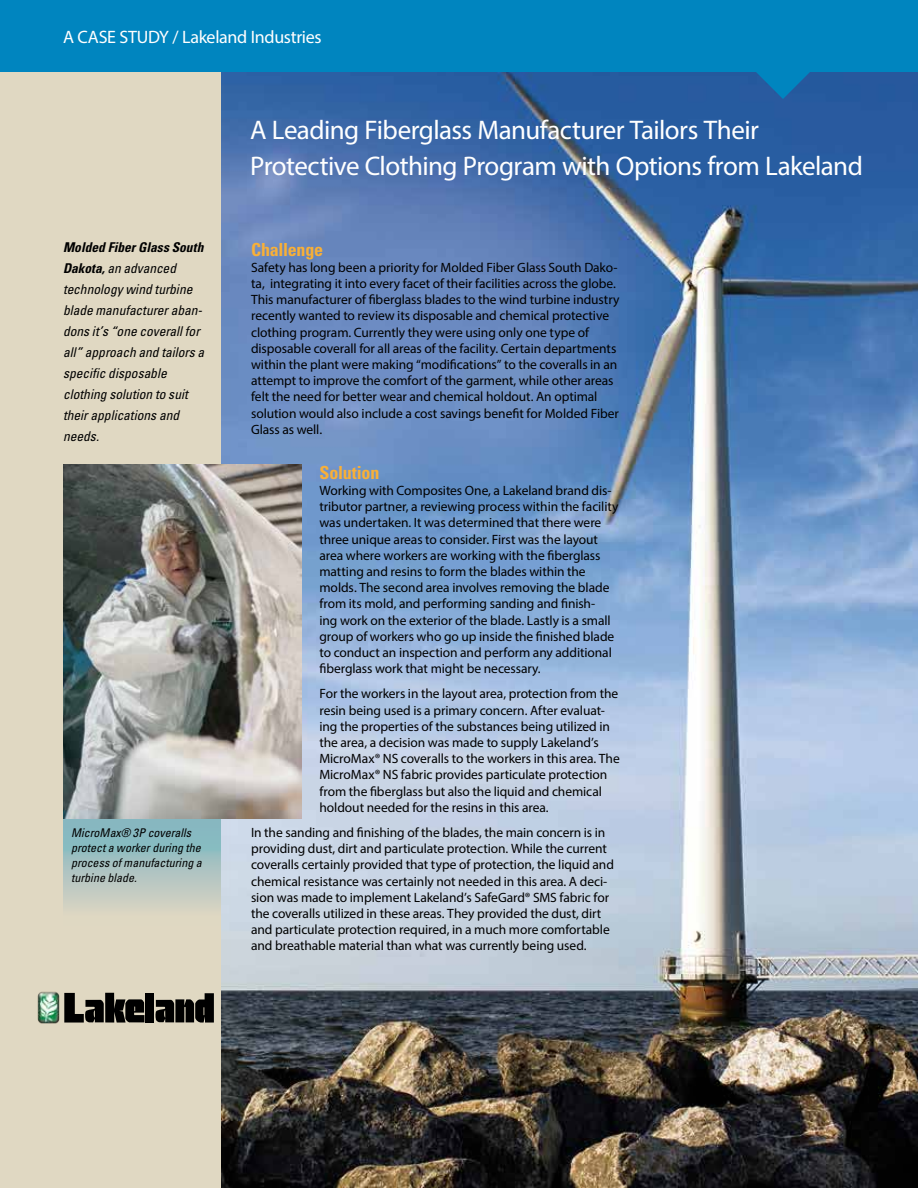
<style>
.page{position:relative;width:918px;height:1188px;background:#fff}
.page>*{position:absolute;margin:0;border:0;box-sizing:border-box;transform-origin:0 0}
.t1{font:27px/36px "Myriad Pro";letter-spacing:-.02em;color:#fff}
.t2{font:18px "Myriad Pro";letter-spacing:-.02em;color:#fff}
.t3{font:700 condensed 18px "Univers";letter-spacing:-.01em;color:#f8b038}
.t4{font:13.5px/16.2px "Myriad Pro";letter-spacing:-.005em;color:#000}
.t5{font:italic condensed 13.5px/21px "Univers";color:#000}
.t6{font:italic condensed 12px/15px "Univers";color:#000}
.s1{font-weight:700}
</style>
<div class="page">
<div style="left:0;top:67px;width:230px;height:1121px;background:#e0d8c2"></div>
<svg style="left:63px;top:819px;width:158px;height:89px;background:#a5c2c1"></svg>
<img style="left:221px;top:99px;width:697px;height:1089px">
<img style="left:63px;top:464px;width:238px;height:355px">
<svg style="left:0;top:0;width:918px;height:99px;background:#1682b8"></svg>
<svg style="left:64px;top:993px;width:80px;height:30px"></svg>
<div style="left:145px;top:993px;width:9px;height:30px;background:#000"></div>
<svg style="left:155px;top:993px;width:59px;height:30px"></svg>
<img style="left:37px;top:992px;width:23px;height:32px">
<h2 class="t2" style="left:63px;top:26px;width:260px">A CASE STUDY / Lakeland Industries</h2>
<p class="t5" style="left:63px;top:236px;width:143px"><span class="s1">Molded Fiber Glass South<br>Dakota,</span> an advanced technology wind turbine blade manufacturer aban&shy;dons it’s “one coverall for all” approach and tailors a specific disposable clothing solution to suit their applications and needs.</p>
<p class="t6" style="left:71px;top:825px;width:132px">MicroMax® 3P coveralls protect a worker during the process of manufacturing a turbine blade.</p>
<h1 class="t1" style="left:250px;top:112px;width:614px">A Leading Fiberglass Manufacturer Tailors Their<br>Protective Clothing Program with Options from Lakeland</h1>
<h2 class="t3" style="left:251px;top:238px;width:74px">Challenge</h2>
<p class="t4" style="left:251px;top:259px;width:370px">Safety has long been a priority for Molded Fiber Glass South Dako&shy;ta, integrating it into every facet of their facilities across the globe.<br>This manufacturer of fiberglass blades to the wind turbine industry recently wanted to review its disposable and chemical protective clothing program. Currently they were using only one type of disposable coverall for all areas of the facility. Certain departments within the plant were making “modifications” to the coveralls in an attempt to improve the comfort of the garment, while other areas felt the need for better wear and chemical holdout. An optimal solution would also include a cost savings benefit for Molded Fiber Glass as well.</p>
<h2 class="t3" style="left:319px;top:461px;width:61px">Solution</h2>
<p class="t4" style="left:319px;top:482px;width:301px">Working with Composites One, a Lakeland brand dis&shy;tributor partner, a reviewing process within the facility was undertaken. It was determined that there were three unique areas to consider. First was the layout area where workers are working with the fiberglass matting and resins to form the blades within the molds. The second area involves removing the blade from its mold, and performing sanding and finish-<br>ing work on the exterior of the blade. Lastly is a small group of workers who go up inside the finished blade to conduct an inspection and perform any additional fiberglass work that might be necessary.</p>
<p class="t4" style="left:319px;top:685px;width:302px">For the workers in the layout area, protection from the resin being used is a primary concern. After evaluat&shy;ing the properties of the substances being utilized in the area, a decision was made to supply Lakeland’s MicroMax® NS coveralls to the workers in this area. The MicroMax® NS fabric provides particulate protection from the fiberglass but also the liquid and chemical holdout needed for the resins in this area.</p>
<p class="t4" style="left:251px;top:824px;width:364px">In the sanding and finishing of the blades, the main concern is in providing dust, dirt and particulate protection. While the current coveralls certainly provided that type of protection, the liquid and chemical resistance was certainly not needed in this area. A deci&shy;sion was made to implement Lakeland’s SafeGard® SMS fabric for the coveralls utilized in these areas. They provided the dust, dirt and particulate protection required, in a much more comfortable and breathable material than what was currently being used.</p>
</div>
